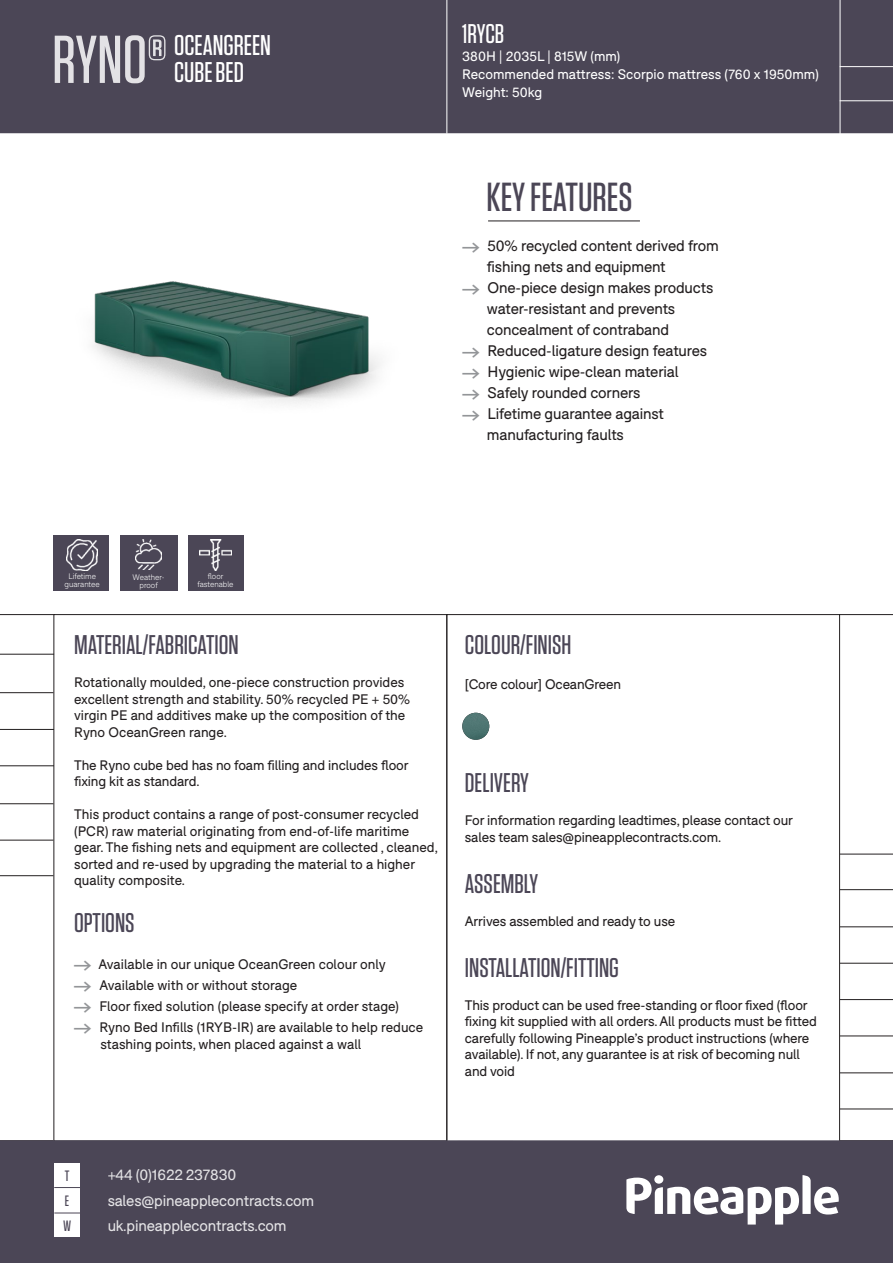
<style>
.page{position:relative;width:893px;height:1263px;background:#fff}
.page>*{position:absolute;margin:0;border:0;box-sizing:border-box;transform-origin:0 0}
.t1{font:500 67.5px "Tungsten";color:#fff}
.t2{font:500 40.5px "Tungsten";color:#4b4656}
.body_1_BLACK{font:500 28.5px "Tungsten";color:#fff}
.t3{font:500 27px "Tungsten";color:#4b4656}
.t4{font:500 27px "Tungsten";letter-spacing:-.005em;color:#fff}
.t5{font:15px "F37 Bolton";letter-spacing:-.01em;color:#231f20}
.t6{font:15px "F37 Bolton";letter-spacing:-.01em;color:#fff}
.t7{font:500 15px "Tungsten";color:#4b4656}
.t8{font:13.5px/16.5px "F37 Bolton";letter-spacing:-.005em;color:#231f20}
.t9{font:13.5px "F37 Bolton";color:#fff}
.t10{font:300 7.8px/7.8px "F37 Bolton";color:#fff;text-align:center}
.s1{font-family:"Pinearrow";color:#939598}
.s2{font-family:"Pinearrow";font-size:15px;color:#939598}
</style>
<div class="page">
<div style="left:1px;top:1px;width:891px;height:131px;background:#4b4656"></div>
<div style="left:0;top:0;width:893px;height:133px;border:2px solid #4b4656"></div>
<div style="left:1px;top:1141px;width:891px;height:121px;background:#4b4656"></div>
<div style="left:0;top:1140px;width:893px;height:123px;border:2px solid #4b4656"></div>
<hr style="left:840px;top:854px;width:53px;height:1px;background:#231f20">
<hr style="left:840px;top:999px;width:53px;height:1px;background:#231f20">
<hr style="left:840px;top:926px;width:53px;height:1px;background:#231f20">
<hr style="left:840px;top:1072px;width:53px;height:1px;background:#231f20">
<hr style="left:840px;top:1035px;width:53px;height:1px;background:#231f20">
<hr style="left:840px;top:963px;width:53px;height:1px;background:#231f20">
<hr style="left:840px;top:1108px;width:53px;height:1px;background:#231f20">
<hr style="left:840px;top:889px;width:53px;height:1px;background:#231f20">
<svg style="left:626px;top:1175px;width:213px;height:49px"></svg>
<div style="left:654px;top:1175px;width:9px;height:9px;background:#fff;border-radius:50%"></div>
<div style="left:54px;top:1162px;width:26px;height:25px;background:#fff"></div>
<div style="left:54px;top:1187px;width:26px;height:25px;background:#fff"></div>
<svg style="left:54px;top:1187px;width:26px;height:1px"></svg>
<hr style="left:840px;top:614px;width:53px;height:1px;background:#231f20">
<hr style="left:488px;top:221px;width:152px;height:1px;background:#231f20">
<hr style="left:840px;top:0;width:1px;height:135px;background:#fff">
<hr style="left:840px;top:66px;width:53px;height:1px;background:#fff">
<hr style="left:840px;top:100px;width:53px;height:1px;background:#fff">
<hr style="left:446px;top:0;width:1px;height:134px;background:#fff">
<hr style="left:0;top:840px;width:53px;height:1px;background:#231f20">
<hr style="left:0;top:692px;width:53px;height:1px;background:#231f20">
<hr style="left:0;top:765px;width:54px;height:1px;background:#231f20">
<hr style="left:0;top:729px;width:54px;height:1px;background:#231f20">
<hr style="left:0;top:803px;width:53px;height:1px;background:#231f20">
<hr style="left:0;top:875px;width:53px;height:1px;background:#231f20">
<div style="left:54px;top:1212px;width:26px;height:25px;background:#fff"></div>
<svg style="left:54px;top:1212px;width:26px;height:1px"></svg>
<img style="left:462px;top:713px;width:27px;height:27px;border-radius:14px">
<hr style="left:0;top:614px;width:54px;height:1px;background:#231f20">
<hr style="left:0;top:654px;width:54px;height:1px;background:#231f20">
<img style="left:92px;top:281px;width:288px;height:123px">
<div style="left:53px;top:535px;width:56px;height:56px;background:#4b4656"></div>
<img style="left:66px;top:539px;width:32px;height:31px">
<div style="left:120px;top:535px;width:56px;height:56px;background:#4b4656"></div>
<div style="left:188px;top:535px;width:56px;height:56px;background:#4b4656"></div>
<img style="left:136px;top:539px;width:25px;height:31px">
<img style="left:200px;top:540px;width:32px;height:30px">
<h1 class="t1" style="left:52px;top:24px;width:116px">RYNO®</h1>
<p class="body_1_BLACK" style="left:174px;top:30px;width:98px">OCEANGREEN</p>
<p class="body_1_BLACK" style="left:174px;top:57px;width:71px">CUBE BED</p>
<p class="t4" style="left:462px;top:20px;width:44px">1RYCB</p>
<p class="t9" style="left:462px;top:48px;width:160px">380H | 2035L | 815W (mm)</p>
<p class="t9" style="left:462px;top:66px;width:358px">Recommended mattress: Scorpio mattress (760 x 1950mm)</p>
<p class="t9" style="left:462px;top:84px;width:81px">Weight: 50kg</p>
<p class="t2" style="left:487px;top:175px;width:148px">KEY FEATURES</p>
<p class="t5" style="left:462px;top:237px;width:258px"><span class="s1">A</span> 50% recycled content derived from</p>
<p class="t5" style="left:487px;top:258px;width:180px">fishing nets and equipment</p>
<p class="t5" style="left:462px;top:279px;width:252px"><span class="s1">A</span> One-piece design makes products</p>
<p class="t5" style="left:487px;top:300px;width:190px">water-resistant and prevents</p>
<p class="t5" style="left:487px;top:321px;width:184px">concealment of contraband</p>
<p class="t5" style="left:462px;top:342px;width:246px"><span class="s1">A</span> Reduced-ligature design features</p>
<p class="t5" style="left:462px;top:363px;width:218px"><span class="s1">A</span> Hygienic wipe-clean material</p>
<p class="t5" style="left:462px;top:384px;width:180px"><span class="s1">A</span> Safely rounded corners</p>
<p class="t5" style="left:462px;top:405px;width:203px"><span class="s1">A</span> Lifetime guarantee against</p>
<p class="t5" style="left:487px;top:426px;width:139px">manufacturing faults</p>
<p class="t10" style="left:68px;top:573px;width:29px">Lifetime</p>
<p class="t10" style="left:65px;top:581px;width:37px">guarantee</p>
<p class="t10" style="left:133px;top:573px;width:33px">Weather&shy;proof</p>
<p class="t10" style="left:197px;top:572px;width:38px">floor fastenable</p>
<p class="t10" style="left:134px;top:573px;width:33px">Fire retardant</p>
<p class="t10" style="left:206px;top:580px;width:21px">LDPE</p>
<p class="t3" style="left:74px;top:631px;width:166px">MATERIAL/FABRICATION</p>
<p class="t8" style="left:74px;top:674px;width:337px">Rotationally moulded, one-piece construction provides excellent strength and stability. 50% recycled PE + 50% virgin PE and additives make up the composition of the Ryno OceanGreen range.</p>
<p class="t8" style="left:74px;top:757px;width:336px">The Ryno cube bed has no foam filling and includes floor fixing kit as standard.</p>
<p class="t8" style="left:74px;top:806px;width:365px">This product contains a range of post-consumer recycled (PCR) raw material originating from end-of-life maritime gear. The fishing nets and equipment are collected , cleaned, sorted and re-used by upgrading the material to a higher quality composite.</p>
<p class="t3" style="left:74px;top:908px;width:62px">OPTIONS</p>
<p class="t8" style="left:74px;top:956px;width:313px"><span class="s2">A</span> Available in our unique OceanGreen colour only</p>
<p class="t8" style="left:74px;top:977px;width:225px"><span class="s2">A</span> Available with or without storage</p>
<p class="t8" style="left:74px;top:998px;width:326px"><span class="s2">A</span> Floor fixed solution (please specify at order stage)</p>
<p class="t8" style="left:74px;top:1019px;width:351px"><span class="s2">A</span> Ryno Bed Infills (1RYB-IR) are available to help reduce</p>
<p class="t8" style="left:100px;top:1036px;width:262px">stashing points, when placed against a wall</p>
<p class="t3" style="left:465px;top:631px;width:108px">COLOUR/FINISH</p>
<p class="t8" style="left:465px;top:676px;width:158px">[Core colour] OceanGreen</p>
<p class="t3" style="left:465px;top:769px;width:66px">DELIVERY</p>
<p class="t8" style="left:465px;top:812px;width:330px">For information regarding leadtimes, please contact our sales team sales@pineapplecontracts.com.</p>
<p class="t3" style="left:465px;top:869px;width:75px">ASSEMBLY</p>
<p class="t8" style="left:465px;top:913px;width:212px">Arrives assembled and ready to use</p>
<p class="t3" style="left:465px;top:953px;width:156px">INSTALLATION/FITTING</p>
<p class="t8" style="left:465px;top:997px;width:354px">This product can be used free-standing or floor fixed (floor fixing kit supplied with all orders. All products must be fitted carefully following Pineapple’s product instructions (where available). If not, any guarantee is at risk of becoming null and void</p>
<p class="t7" style="left:65px;top:1168px;width:6px">T</p>
<p class="t6" style="left:107px;top:1166px;width:130px">+44 (0)1622 237830</p>
<p class="t7" style="left:65px;top:1193px;width:6px">E</p>
<p class="t6" style="left:107px;top:1191px;width:208px">sales@pineapplecontracts.com</p>
<p class="t7" style="left:63px;top:1218px;width:10px">W</p>
<p class="t6" style="left:107px;top:1217px;width:181px">uk.pineapplecontracts.com</p>
</div>
